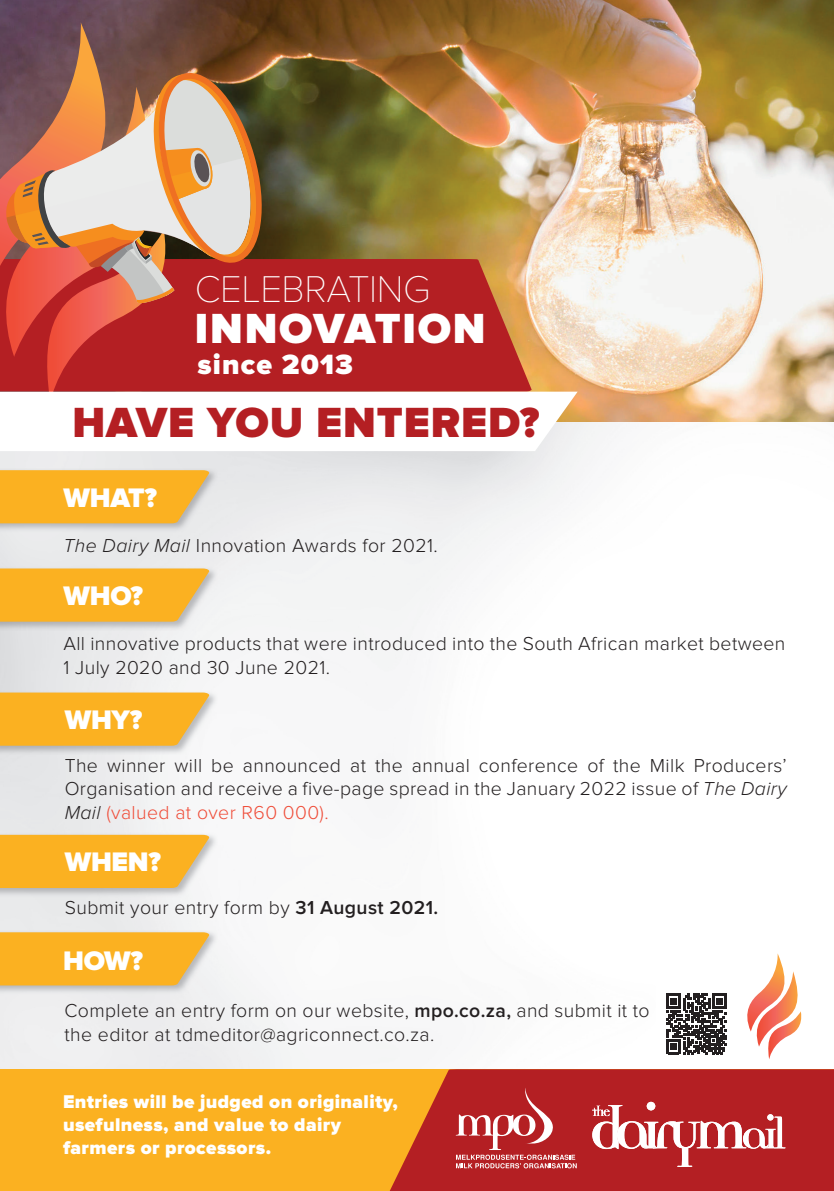
<style>
.page{position:relative;width:834px;height:1191px;background:#fff}
.page>*{position:absolute;margin:0;border:0;box-sizing:border-box;transform-origin:0 0}
.t1{font:900 43.75px "Proxima Nova";letter-spacing:.02em;color:#b41f23}
.t2{font:900 43.57px "Proxima Nova";letter-spacing:.04em;color:#fff}
.t3{font:100 38.68px "Proxima Nova T";letter-spacing:-.01em;color:#fff}
.t4{font:900 28.88px "Proxima Nova";letter-spacing:.04em;color:#fff}
.t5{font:900 27.82px "Proxima Nova";letter-spacing:-.01em;color:#fff}
.t6{font:300 19.43px/23.6px "Proxima Nova";letter-spacing:.02em;color:#231f20}
.t7{font:900 19.07px/23.3px "Proxima Nova";letter-spacing:.02em;color:#fff}
.s1{font-style:italic}
.s2{color:#ef4c38}
.s3{font-weight:600}
</style>
<div class="page">
<img style="left:0;top:0;width:833px;height:422px">
<div style="left:0;top:1069px;width:833px;height:122px;background:#fbb121"></div>
<svg style="left:389px;top:1069px;width:444px;height:122px;background:#bc3022"></svg>
<svg style="left:0;top:932px;width:210px;height:53px;background:#f8b430"></svg>
<img style="left:0;top:690px;width:218px;height:65px">
<svg style="left:0;top:692px;width:210px;height:53px;background:#f8b531"></svg>
<svg style="left:0;top:835px;width:210px;height:53px;background:#f8b42f"></svg>
<img style="left:0;top:566px;width:218px;height:65px">
<svg style="left:0;top:568px;width:210px;height:53px;background:#f8b430"></svg>
<svg style="left:0;top:470px;width:210px;height:53px;background:#f8b32f"></svg>
<img style="left:0;top:22px;width:577px;height:429px">
<svg style="left:747px;top:953px;width:55px;height:106px"></svg>
<svg style="left:666px;top:993px;width:60px;height:61px"></svg>
<svg style="left:591px;top:1101px;width:194px;height:66px;background:#c45154"></svg>
<svg style="left:455px;top:1087px;width:121px;height:81px;background:#c04548"></svg>
<h3 class="t3" style="left:195px;top:267px;width:237px">CELEBRATING</h3>
<h2 class="t2" style="left:195px;top:303px;width:292px">INNOVATION</h2>
<h3 class="t4" style="left:197px;top:347px;width:157px">since 2013</h3>
<h1 class="t1" style="left:72px;top:397px;width:468px">HAVE YOU ENTERED?</h1>
<h3 class="t5" style="left:63px;top:481px;width:95px">WHAT?</h3>
<p class="t6" style="left:63px;top:534px;width:376px"><span class="s1">The Dairy Mail</span> Innovation Awards for 2021.</p>
<h3 class="t5" style="left:63px;top:579px;width:81px">WHO?</h3>
<p class="t6" style="left:63px;top:632px;width:723px">All innovative products that were introduced into the South African market between<br>1 July 2020 and 30 June 2021.</p>
<h3 class="t5" style="left:65px;top:703px;width:79px">WHY?</h3>
<p class="t6" style="left:65px;top:753px;width:723px;text-align:justify">The winner will be announced at the annual conference of the Milk Producers’ Organisation and receive a five-page spread in the January 2022 issue of <span class="s1">The Dairy Mail</span> <span class="s2">(valued at over R60 000).</span></p>
<h3 class="t5" style="left:65px;top:846px;width:98px">WHEN?</h3>
<p class="t6" style="left:65px;top:896px;width:375px">Submit your entry form by <span class="s3">31 August 2021.</span></p>
<h3 class="t5" style="left:63px;top:944px;width:81px">HOW?</h3>
<p class="t6" style="left:64px;top:998px;width:586px;line-height:24.5px">Complete an entry form on our website, <span class="s3">mpo.co.za,</span> and submit it to the editor at tdmeditor@agriconnect.co.za.</p>
<p class="t7" style="left:63px;top:1090px;width:336px">Entries will be judged on originality, usefulness, and value to dairy farmers or processors.</p>
</div>
